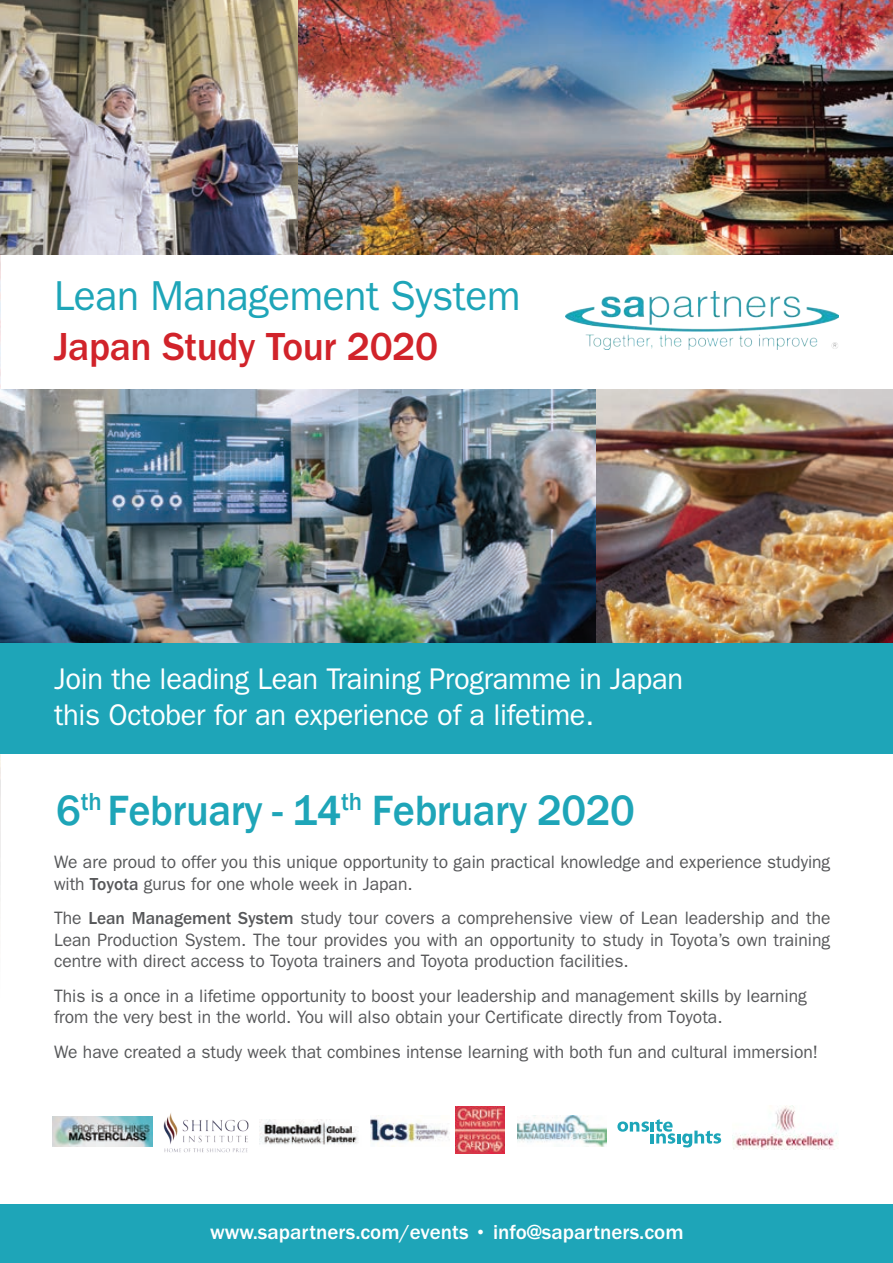
<style>
.page{position:relative;width:893px;height:1263px;background:#fff}
.page>*{position:absolute;margin:0;border:0;box-sizing:border-box;transform-origin:0 0}
.t1{font:500 43.5px "Franklin Gothic";letter-spacing:-.01em;color:#1ea5b8}
.t2{font:42px "ITC Franklin Gothic Std";letter-spacing:-.01em;color:#1ea5b8}
.t3{font:500 40.5px "ITC Franklin Gothic Std";letter-spacing:-.01em;color:#d1232a}
.t4{font:30px/36px "ITC Franklin Gothic Std";letter-spacing:-.01em;color:#fff}
.t5{font:500 21px "ITC Franklin Gothic Std";color:#fff}
.t6{font:18px/21.6px "ITC Franklin Gothic Std";color:#57585a}
.s1{font-weight:500}
</style>
<div class="page">
<img style="left:0;top:254px;width:1px;height:648px">
<img style="left:595px;top:389px;width:298px;height:254px">
<img style="left:0;top:389px;width:595px;height:254px">
<img style="left:0;top:1px;width:893px;height:253px">
<div style="left:0;top:1204px;width:893px;height:59px;background:#1ea5b8"></div>
<div style="left:0;top:643px;width:893px;height:110px;background:#1ea5b8"></div>
<img style="left:259px;top:1119px;width:99px;height:26px">
<img style="left:53px;top:1116px;width:100px;height:31px">
<img style="left:163px;top:1113px;width:86px;height:40px">
<img style="left:517px;top:1116px;width:90px;height:30px">
<svg style="left:617px;top:1119px;width:104px;height:29px"></svg>
<img style="left:456px;top:1107px;width:48px;height:46px">
<img style="left:370px;top:1118px;width:79px;height:25px">
<img style="left:732px;top:1106px;width:105px;height:43px">
<img style="left:566px;top:292px;width:272px;height:58px">
<p class="t2" style="left:54px;top:272px;width:468px">Lean Management System</p>
<p class="t3" style="left:54px;top:324px;width:386px">Japan Study Tour 2020</p>
<p class="t4" style="left:54px;top:661px;width:631px">Join the leading Lean Training Programme in Japan this October for an experience of a lifetime.</p>
<p class="t1" style="left:56px;top:783px;width:580px">6<sup>th</sup> February - 14<sup>th</sup> February 2020</p>
<p class="t6" style="left:54px;top:851px;width:778px">We are proud to offer you this unique opportunity to gain practical knowledge and experience studying with <span class="s1">Toyota</span> gurus for one whole week in Japan.</p>
<p class="t6" style="left:54px;top:907px;width:778px;text-align:justify">The <span class="s1">Lean Management System</span> study tour covers a comprehensive view of Lean leadership and the Lean Production System. The tour provides you with an opportunity to study in Toyota’s own training centre with direct access to Toyota trainers and Toyota production facilities.</p>
<p class="t6" style="left:54px;top:985px;width:754px">This is a once in a lifetime opportunity to boost your leadership and management skills by learning from the very best in the world. You will also obtain your Certificate directly from Toyota.</p>
<p class="t6" style="left:54px;top:1041px;width:766px">We have created a study week that combines intense learning with both fun and cultural immersion!</p>
<p class="t5" style="left:210px;top:1220px;width:475px">www.sapartners.com/events • info@sapartners.com</p>
</div>
